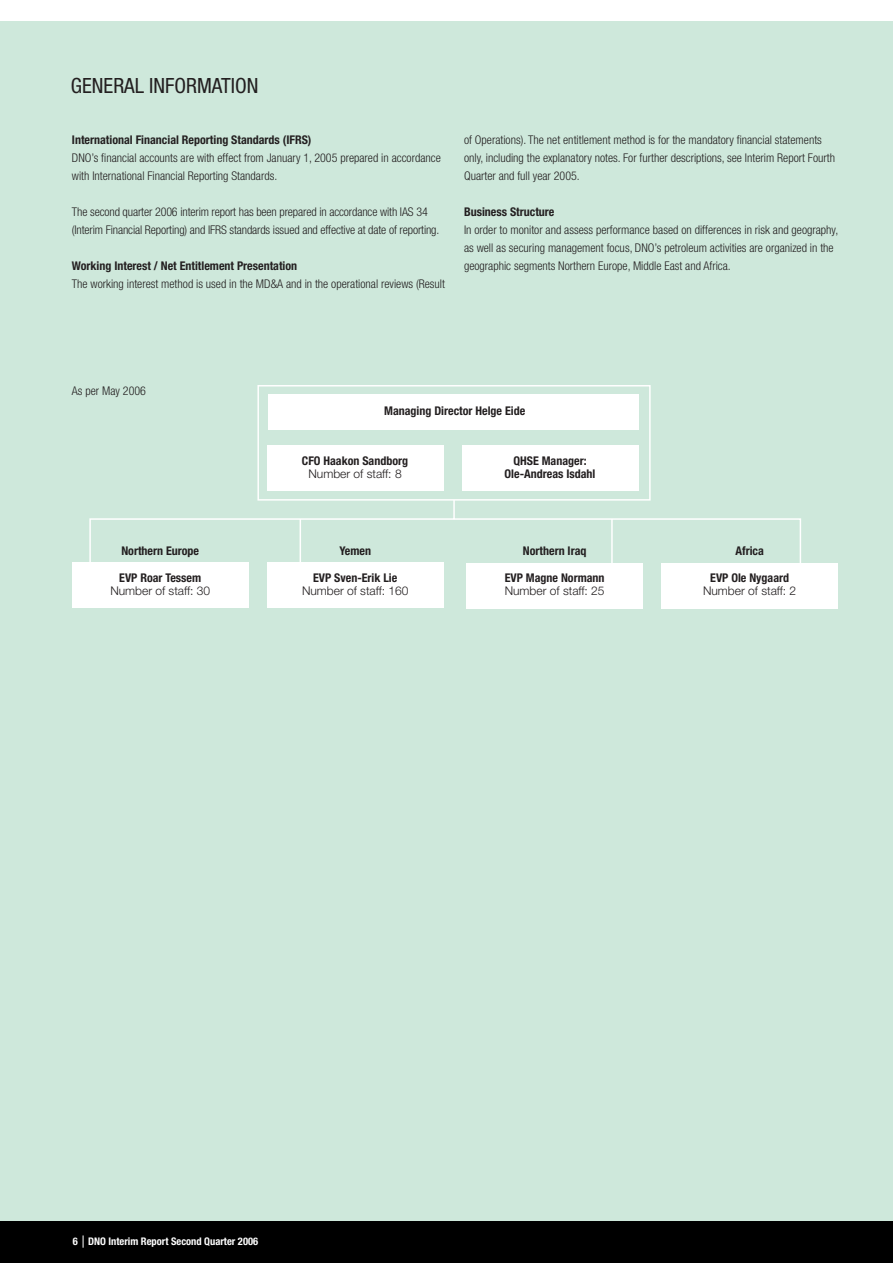
<style>
.page{position:relative;width:893px;height:1263px;background:#fff}
.page>*{position:absolute;margin:0;border:0;box-sizing:border-box;transform-origin:0 0}
.t1{font:condensed 21px "Helvetica Neue LT";color:#231f20}
.t2{font:300 condensed 12px/18px "Helvetica Neue LT";color:#231f20}
.t3{font:700 condensed 12px/13.5px "Helvetica Neue LT";color:#231f20;text-align:center}
.t4{font:300 12px "Helvetica Neue LT";color:#231f20}
.t5{font:700 condensed 10.5px "Helvetica Neue LT";color:#fff}
</style>
<div class="page">
<div style="left:0;top:1219px;width:892px;height:43px;background:#000"></div>
<svg style="left:83px;top:1235px;width:1px;height:12px"></svg>
<div style="left:0;top:21px;width:892px;height:1199px;background:#cee8db"></div>
<div style="left:257px;top:385px;width:393px;height:115px;border:2px solid #fff"></div>
<div style="left:268px;top:394px;width:370px;height:35px;background:#fff"></div>
<div style="left:267px;top:445px;width:176px;height:46px;background:#fff"></div>
<div style="left:461px;top:445px;width:177px;height:46px;background:#fff"></div>
<div style="left:72px;top:562px;width:176px;height:46px;background:#fff"></div>
<div style="left:267px;top:562px;width:176px;height:46px;background:#fff"></div>
<div style="left:466px;top:563px;width:176px;height:45px;background:#fff"></div>
<div style="left:661px;top:563px;width:176px;height:45px;background:#fff"></div>
<svg style="left:89px;top:498px;width:712px;height:85px"></svg>
<h1 class="t1" style="left:71px;top:78px;width:189px">GENERAL INFORMATION</h1>
<p class="t3" style="left:72px;top:134px;width:241px">International Financial Reporting Standards (IFRS)</p>
<p class="t2" style="left:72px;top:149px;width:370px">DNO’s financial accounts are with effect from January 1, 2005 prepared in accordance with International Financial Reporting Standards.</p>
<p class="t2" style="left:72px;top:203px;width:369px">The second quarter 2006 interim report has been prepared in accordance with IAS 34 (Interim Financial Reporting) and IFRS standards issued and effective at date of reporting.</p>
<p class="t3" style="left:72px;top:260px;width:227px">Working Interest / Net Entitlement Presentation</p>
<p class="t2" style="left:72px;top:275px;width:374px">The working interest method is used in the MD&amp;A and in the operational reviews (Result</p>
<p class="t2" style="left:464px;top:131px;width:372px">of Operations). The net entitlement method is for the mandatory financial statements only, including the explanatory notes. For further descriptions, see Interim Report Fourth<br>Quarter and full year 2005.</p>
<p class="t3" style="left:464px;top:206px;width:92px">Business Structure</p>
<p class="t2" style="left:464px;top:221px;width:375px">In order to monitor and assess performance based on differences in risk and geography, as well as securing management focus, DNO’s petroleum activities are organized in the geographic segments Northern Europe, Middle East and Africa.</p>
<p class="t2" style="left:72px;top:383px;width:75px">As per May 2006</p>
<p class="t3" style="left:121px;top:544px;width:79px">Northern Europe</p>
<p class="t3" style="left:119px;top:571px;width:83px">EVP Roar Tessem</p>
<p class="t4" style="left:110px;top:586px;width:101px">Number of staff: 30</p>
<p class="t3" style="left:384px;top:404px;width:142px">Managing Director Helge Eide</p>
<p class="t3" style="left:302px;top:455px;width:108px">CFO Haakon Sandborg</p>
<p class="t4" style="left:308px;top:469px;width:95px">Number of staff: 8</p>
<p class="t3" style="left:504px;top:455px;width:92px">QHSE Manager:<br>Ole-Andreas Isdahl</p>
<p class="t3" style="left:339px;top:544px;width:33px">Yemen</p>
<p class="t3" style="left:313px;top:571px;width:86px">EVP Sven-Erik Lie</p>
<p class="t4" style="left:302px;top:586px;width:108px">Number of staff: 160</p>
<p class="t3" style="left:522px;top:544px;width:65px">Northern Iraq</p>
<p class="t3" style="left:504px;top:571px;width:101px">EVP Magne Normann</p>
<p class="t4" style="left:504px;top:586px;width:101px">Number of staff: 25</p>
<p class="t3" style="left:735px;top:544px;width:30px">Africa</p>
<p class="t3" style="left:710px;top:571px;width:80px">EVP Ole Nygaard</p>
<p class="t4" style="left:702px;top:586px;width:95px">Number of staff: 2</p>
<p class="t5" style="left:73px;top:1236px;width:187px">6 DNO Interim Report Second Quarter 2006</p>
</div>
